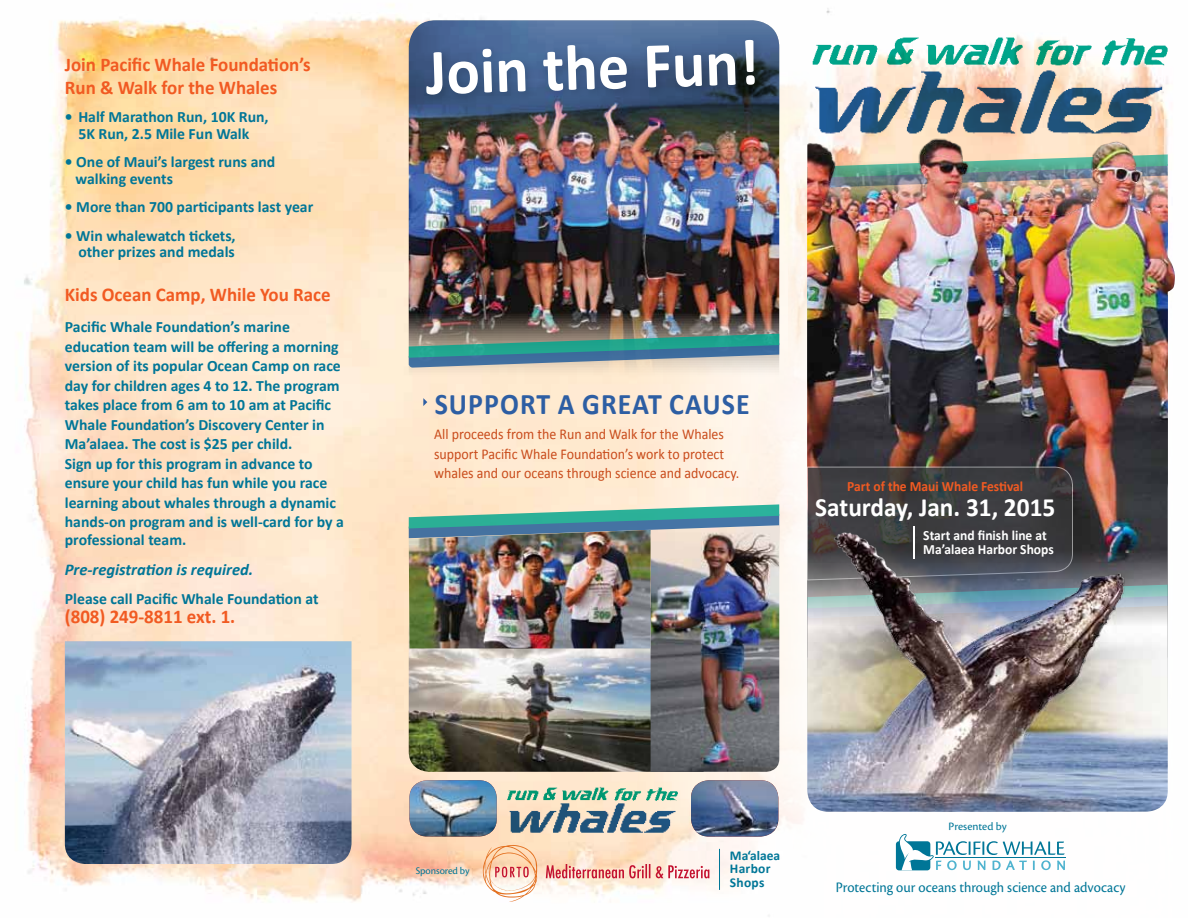
<style>
.page{position:relative;width:1188px;height:918px;background:#fff}
.page>*{position:absolute;margin:0;border:0;box-sizing:border-box;transform-origin:0 0}
.t1{font:700 65.55px "Calibri";color:#fff;scale:.95 1}
.t2{font:700 30px "Calibri";letter-spacing:.04em;color:#2d5ea3;scale:.93 1}
.t3{font:700 26.4px "Calibri";color:#fff;scale:.96 1}
.t4{font:700 19.5px/22.5px "Calibri";color:#f15a22}
.t5{font:italic 700 16.5px "Calibri";color:#007697}
.t6{font:700 15.75px/19.5px "Calibri";color:#007697}
.t7{font:15px/19.5px "Calibri";color:#c94b1b;scale:.93 1}
.t8{font:15px "Cronos Pro";color:#007697;scale:.95 1}
.t9{font:700 14.25px "Calibri";color:#f15a22;scale:.95 1}
.t10{font:700 14.1px/14.1px "Calibri";color:#fff;scale:.96 1}
.t11{font:700 13.5px/13.5px "Calibri";letter-spacing:.02em;color:#007697}
.t12{font:11.7px "Cronos Pro";color:#007697}
.t13{font:10.5px "Cronos Pro";letter-spacing:-.01em;color:#007697}
</style>
<div class="page">
<img style="left:17px;top:4px;width:790px;height:912px">
<img style="left:409px;top:20px;width:370px;height:430px;border-radius:27px">
<div style="left:421px;top:35px;width:344px;height:70px;background:#000;opacity:.13"></div>
<img style="left:65px;top:641px;width:287px;height:223px">
<svg style="left:482px;top:845px;width:55px;height:57px"></svg>
<hr style="left:719px;top:849px;width:1px;height:41px;background:#007697">
<svg style="left:546px;top:864px;width:163px;height:14px"></svg>
<img style="left:801px;top:32px;width:6px;height:35px">
<img style="left:502px;top:784px;width:179px;height:52px">
<img style="left:807px;top:8px;width:361px;height:98px">
<img style="left:807px;top:106px;width:368px;height:360px">
<svg style="left:409px;top:334px;width:370px;height:34px"></svg>
<hr style="left:935px;top:857px;width:131px;height:1px;background:#007697">
<svg style="left:896px;top:834px;width:169px;height:36px"></svg>
<img style="left:807px;top:469px;width:361px;height:343px">
<hr style="left:914px;top:526px;width:1px;height:33px;background:#fff">
<svg style="left:423px;top:398px;width:4px;height:8px"></svg>
<img style="left:409px;top:648px;width:242px;height:124px">
<img style="left:651px;top:525px;width:129px;height:247px">
<svg style="left:409px;top:504px;width:370px;height:34px"></svg>
<img style="left:409px;top:530px;width:242px;height:118px">
<img style="left:409px;top:780px;width:88px;height:57px">
<img style="left:691px;top:780px;width:87px;height:57px">
<p class="t4" style="left:65px;top:52px;width:247px">Join Pacific Whale Foundation’s<br>Run &amp; Walk for the Whales</p>
<p class="t6" style="left:65px;top:108px;width:205px;line-height:16.5px;text-align:center">• Half Marathon Run, 10K Run,<br>5K Run, 2.5 Mile Fun Walk</p>
<p class="t6" style="left:76px;top:153px;width:201px;line-height:16.5px;text-indent:-11px">• One of Maui’s largest runs and walking events</p>
<p class="t6" style="left:65px;top:196px;width:250px">• More than 700 participants last year</p>
<p class="t6" style="left:65px;top:226px;width:172px;line-height:16.5px;text-align:right">• Win whalewatch tickets, other prizes and medals</p>
<p class="t4" style="left:65px;top:282px;width:267px">Kids Ocean Camp, While You Race</p>
<p class="t6" style="left:65px;top:317px;width:281px">Pacific Whale Foundation’s marine education team will be offering a morning version of its popular Ocean Camp on race day for children ages 4 to 12. The program takes place from 6 am to 10 am at Pacific Whale Foundation’s Discovery Center in Ma’alaea. The cost is $25 per child.<br>Sign up for this program in advance to ensure your child has fun while you race learning about whales through a dynamic hands-on program and is well-card for by a</p>
<p class="t6" style="left:65px;top:530px;width:123px">professional team.</p>
<p class="t5" style="left:65px;top:559px;width:190px">Pre-registration is required.</p>
<p class="t6" style="left:65px;top:588px;width:255px">Please call Pacific Whale Foundation at</p>
<p class="t4" style="left:65px;top:605px;width:172px">(808) 249-8811 ext. 1.</p>
<h1 class="t1" style="left:424px;top:32px;width:352px;rotate:-2deg">Join the Fun!</h1>
<h2 class="t2" style="left:435px;top:385px;width:55px">Support</h2>
<h2 class="t2" style="left:558px;top:385px;width:208px">a Great Cause</h2>
<p class="t7" style="left:434px;top:424px;width:330px">All proceeds from the Run and Walk for the Whales support Pacific Whale Foundation’s work to protect whales and our oceans through science and advocacy.</p>
<p class="t9" style="left:847px;top:478px;width:187px">Part of the Maui Whale Festival</p>
<h3 class="t3" style="left:815px;top:491px;width:252px">Saturday, Jan. 31, 2015</h3>
<p class="t10" style="left:923px;top:527px;width:137px">Start and finish line at<br>Ma’alaea Harbor Shops</p>
<p class="t13" style="left:416px;top:865px;width:55px">Sponsored by</p>
<p class="t11" style="left:730px;top:848px;width:52px">Ma‘alaea<br>Harbor<br>Shops</p>
<p class="t12" style="left:949px;top:820px;width:60px">Presented by</p>
<p class="t8" style="left:836px;top:879px;width:307px">Protecting our oceans through science and advocacy</p>
</div>
